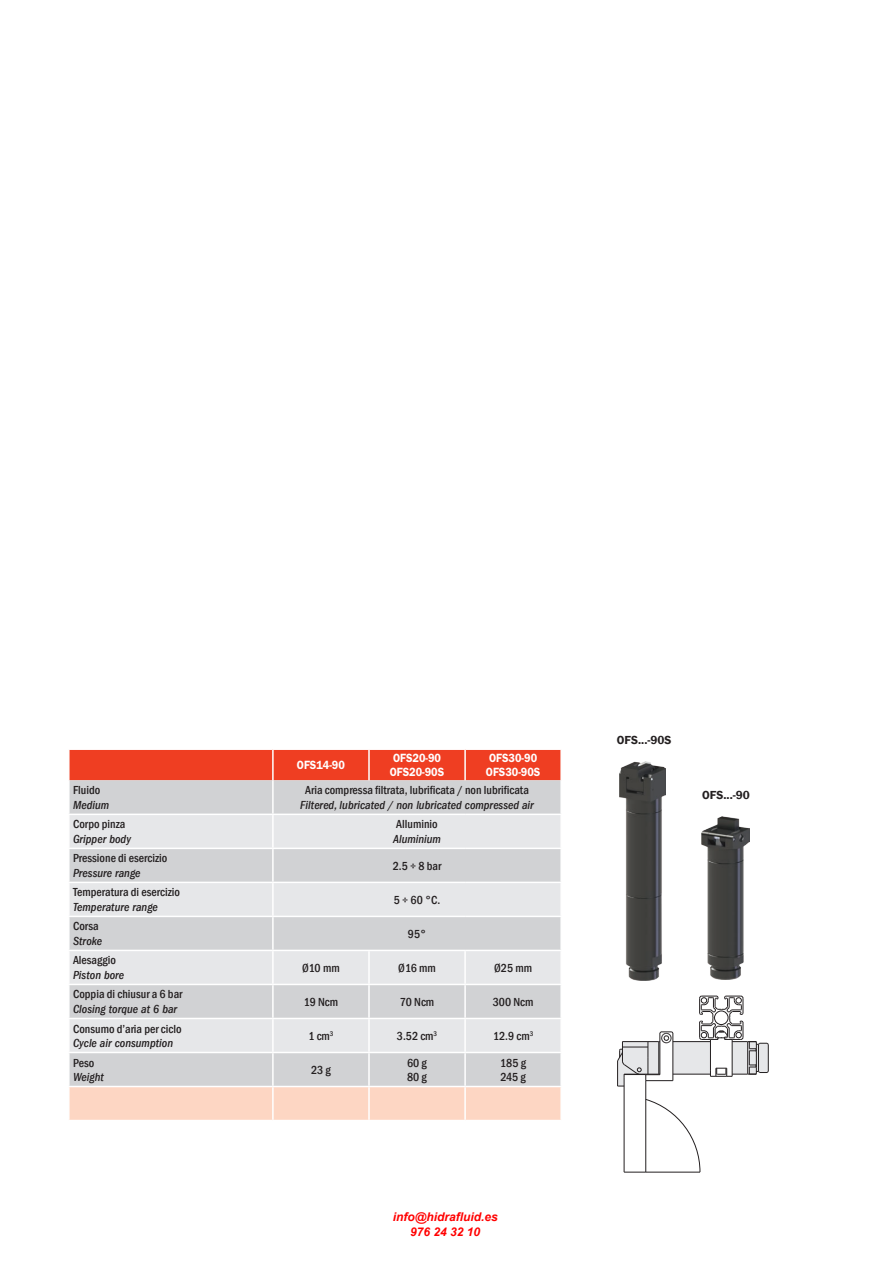
<style>
.page{position:relative;width:893px;height:1263px;background:#fff}
.page>*{position:absolute;margin:0;border:0;box-sizing:border-box;transform-origin:0 0}
.t1{font:500 condensed 12px/14.4px "Franklin Gothic";color:#231f20}
.t2{font:italic 500 condensed 12px "Franklin Gothic LT Com";color:#231f20}
.t3{font:600 12px/14.4px "ITC Franklin Gothic Std";color:#fff;scale:.9 1}
.t4{font:italic 700 12px/14.4px "Arial";color:#f00;text-align:center}
.t5{font:600 12px "Franklin Gothic";color:#231f20}
</style>
<div class="page">
<hr style="left:645px;top:1081px;width:1px;height:91px;background:#231f20">
<svg style="left:624px;top:1098px;width:77px;height:75px"></svg>
<hr style="left:624px;top:1078px;width:1px;height:94px;background:#231f20">
<hr style="left:646px;top:1172px;width:54px;height:1px;background:#231f20">
<svg style="left:617px;top:995px;width:152px;height:92px"></svg>
<img style="left:620px;top:761px;width:45px;height:219px">
<img style="left:702px;top:816px;width:47px;height:164px">
<div style="left:70px;top:750px;width:490px;height:30px;background:#ef3e22"></div>
<div style="left:70px;top:780px;width:490px;height:306px;background:#d1d2d4"></div>
<svg style="left:70px;top:815px;width:490px;height:237px;background:#dddee0"></svg>
<div style="left:70px;top:1087px;width:490px;height:33px;background:#fdd6c3"></div>
<hr style="left:272px;top:780px;width:2px;height:33px;background:#fff">
<hr style="left:68px;top:813px;width:205px;height:2px;background:#fff">
<hr style="left:273px;top:813px;width:96px;height:2px;background:#fff">
<hr style="left:272px;top:815px;width:2px;height:33px;background:#fff">
<hr style="left:369px;top:813px;width:96px;height:2px;background:#fff">
<hr style="left:465px;top:813px;width:97px;height:2px;background:#fff">
<hr style="left:68px;top:848px;width:205px;height:1px;background:#fff">
<hr style="left:273px;top:848px;width:96px;height:1px;background:#fff">
<hr style="left:272px;top:849px;width:2px;height:33px;background:#fff">
<hr style="left:369px;top:848px;width:96px;height:1px;background:#fff">
<hr style="left:465px;top:848px;width:97px;height:1px;background:#fff">
<hr style="left:68px;top:882px;width:205px;height:1px;background:#fff">
<hr style="left:273px;top:882px;width:96px;height:1px;background:#fff">
<hr style="left:272px;top:883px;width:2px;height:33px;background:#fff">
<hr style="left:369px;top:882px;width:96px;height:1px;background:#fff">
<hr style="left:465px;top:882px;width:97px;height:1px;background:#fff">
<hr style="left:272px;top:917px;width:2px;height:33px;background:#fff">
<hr style="left:272px;top:951px;width:2px;height:33px;background:#fff">
<hr style="left:368px;top:951px;width:2px;height:33px;background:#fff">
<hr style="left:464px;top:951px;width:2px;height:33px;background:#fff">
<hr style="left:272px;top:985px;width:2px;height:33px;background:#fff">
<hr style="left:368px;top:985px;width:2px;height:33px;background:#fff">
<hr style="left:464px;top:985px;width:2px;height:33px;background:#fff">
<hr style="left:272px;top:1019px;width:2px;height:33px;background:#fff">
<hr style="left:368px;top:1019px;width:2px;height:33px;background:#fff">
<hr style="left:464px;top:1019px;width:2px;height:33px;background:#fff">
<hr style="left:68px;top:1052px;width:205px;height:1px;background:#fff">
<hr style="left:273px;top:1052px;width:96px;height:1px;background:#fff">
<hr style="left:272px;top:1053px;width:2px;height:33px;background:#fff">
<hr style="left:369px;top:1052px;width:96px;height:1px;background:#fff">
<hr style="left:368px;top:1053px;width:2px;height:33px;background:#fff">
<hr style="left:465px;top:1052px;width:97px;height:1px;background:#fff">
<hr style="left:464px;top:1053px;width:2px;height:33px;background:#fff">
<hr style="left:68px;top:916px;width:205px;height:1px;background:#fff">
<hr style="left:68px;top:950px;width:205px;height:1px;background:#fff">
<hr style="left:68px;top:984px;width:205px;height:1px;background:#fff">
<hr style="left:68px;top:1018px;width:205px;height:1px;background:#fff">
<hr style="left:273px;top:916px;width:96px;height:1px;background:#fff">
<hr style="left:369px;top:916px;width:96px;height:1px;background:#fff">
<hr style="left:465px;top:916px;width:97px;height:1px;background:#fff">
<hr style="left:273px;top:950px;width:96px;height:1px;background:#fff">
<hr style="left:369px;top:950px;width:96px;height:1px;background:#fff">
<hr style="left:465px;top:950px;width:97px;height:1px;background:#fff">
<hr style="left:273px;top:984px;width:96px;height:1px;background:#fff">
<hr style="left:369px;top:984px;width:96px;height:1px;background:#fff">
<hr style="left:465px;top:984px;width:97px;height:1px;background:#fff">
<hr style="left:273px;top:1018px;width:96px;height:1px;background:#fff">
<hr style="left:369px;top:1018px;width:96px;height:1px;background:#fff">
<hr style="left:465px;top:1018px;width:97px;height:1px;background:#fff">
<hr style="left:272px;top:1087px;width:2px;height:33px;background:#fff">
<hr style="left:368px;top:1087px;width:2px;height:33px;background:#fff">
<hr style="left:464px;top:1087px;width:2px;height:33px;background:#fff">
<hr style="left:272px;top:750px;width:2px;height:30px;background:#fff">
<hr style="left:368px;top:750px;width:2px;height:30px;background:#fff">
<hr style="left:464px;top:750px;width:2px;height:30px;background:#fff">
<p class="t1" style="left:73px;top:783px;width:29px">Fluido</p>
<p class="t2" style="left:73px;top:798px;width:38px">Medium</p>
<p class="t1" style="left:73px;top:817px;width:54px">Corpo pinza</p>
<p class="t2" style="left:73px;top:832px;width:59px">Gripper body</p>
<p class="t1" style="left:73px;top:851px;width:96px">Pressione di esercizio</p>
<p class="t2" style="left:73px;top:866px;width:69px">Pressure range</p>
<p class="t1" style="left:73px;top:885px;width:109px">Temperatura di esercizio</p>
<p class="t2" style="left:73px;top:900px;width:86px">Temperature range</p>
<p class="t1" style="left:73px;top:919px;width:27px">Corsa</p>
<p class="t2" style="left:73px;top:934px;width:31px">Stroke</p>
<p class="t1" style="left:73px;top:953px;width:44px">Alesaggio</p>
<p class="t2" style="left:73px;top:968px;width:53px">Piston bore</p>
<p class="t1" style="left:73px;top:987px;width:111px">Coppia di chiusur a 6 bar</p>
<p class="t2" style="left:73px;top:1002px;width:106px">Closing torque at 6 bar</p>
<p class="t1" style="left:73px;top:1021px;width:110px">Consumo d’aria per ciclo</p>
<p class="t2" style="left:73px;top:1036px;width:102px">Cycle air consumption</p>
<p class="t1" style="left:73px;top:1055px;width:23px">Peso</p>
<p class="t2" style="left:73px;top:1070px;width:32px">Weight</p>
<p class="t3" style="left:297px;top:757px;width:55px">OFS14-90</p>
<p class="t3" style="left:390px;top:750px;width:62px">OFS20-90<br>OFS20-90S</p>
<p class="t3" style="left:486px;top:750px;width:62px">OFS30-90<br>OFS30-90S</p>
<p class="t1" style="left:305px;top:783px;width:225px">Aria compressa filtrata, lubrificata / non lubrificata</p>
<p class="t2" style="left:300px;top:798px;width:235px">Filtered, lubricated / non lubricated compressed air</p>
<p class="t1" style="left:396px;top:817px;width:43px">Alluminio</p>
<p class="t2" style="left:393px;top:832px;width:49px">Aluminium</p>
<p class="t1" style="left:393px;top:858px;width:50px">2.5 ÷ 8 bar</p>
<p class="t1" style="left:394px;top:892px;width:48px">5 ÷ 60 °C.</p>
<p class="t1" style="left:408px;top:926px;width:20px">95°</p>
<p class="t1" style="left:302px;top:960px;width:39px">Ø10 mm</p>
<p class="t1" style="left:398px;top:960px;width:39px">Ø16 mm</p>
<p class="t1" style="left:494px;top:960px;width:40px">Ø25 mm</p>
<p class="t1" style="left:304px;top:994px;width:36px">19 Ncm</p>
<p class="t1" style="left:400px;top:994px;width:36px">70 Ncm</p>
<p class="t1" style="left:493px;top:994px;width:42px">300 Ncm</p>
<p class="t1" style="left:308px;top:1028px;width:27px">1 cm<sup>3</sup></p>
<p class="t1" style="left:397px;top:1028px;width:42px">3.52 cm<sup>3</sup></p>
<p class="t1" style="left:493px;top:1028px;width:42px">12.9 cm<sup>3</sup></p>
<p class="t1" style="left:311px;top:1062px;width:21px">23 g</p>
<p class="t1" style="left:407px;top:1055px;width:21px">60 g<br>80 g</p>
<p class="t1" style="left:500px;top:1055px;width:27px">185 g<br>245 g</p>
<p class="t4" style="left:393px;top:1210px;width:107px">info@hidrafluid.es<br>976 24 32 10</p>
<p class="t5" style="left:617px;top:733px;width:56px">OFS...-90S</p>
<p class="t5" style="left:702px;top:788px;width:49px">OFS...-90</p>
</div>
